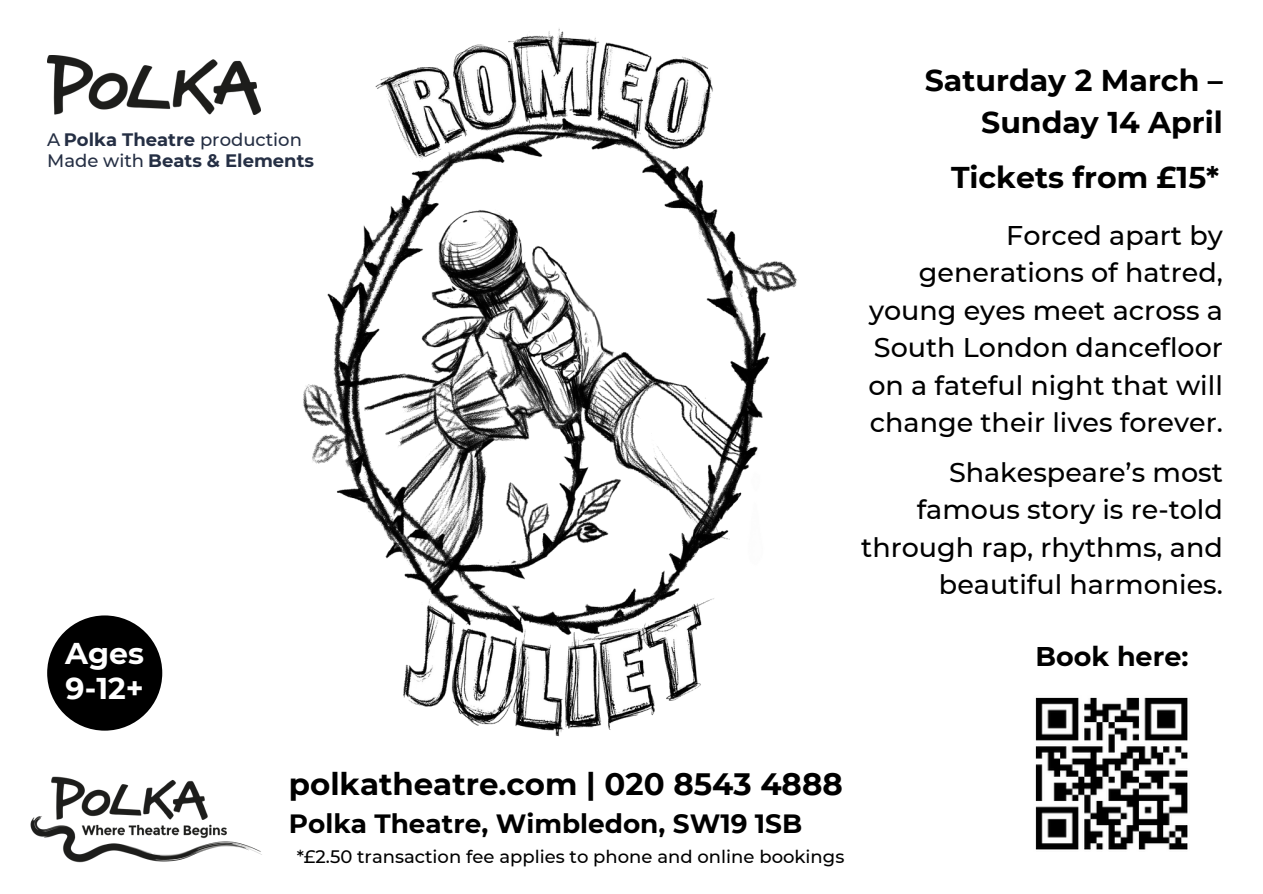
<style>
.page{position:relative;width:1263px;height:894px;background:#fff}
.page>*{position:absolute;margin:0;border:0;box-sizing:border-box;transform-origin:0 0}
.t1{font:700 30.9px "Montserrat";color:#000}
.t2{font:700 30px/41.7px "Montserrat";color:#000;text-align:right}
.t3{font:700 30px/34.8px "Montserrat";color:#fff}
.t4{font:500 27px/37.5px "Montserrat";color:#000;text-align:right}
.t5{font:700 27px "Montserrat";color:#000}
.t6{font:700 26.4px "Montserrat";color:#000}
.t7{font:500 18px "Montserrat";color:#000}
.t8{font:700 18px "Montserrat";color:#252f44}
.s1{font-weight:500}
</style>
<div class="page">
<img style="left:30px;top:776px;width:232px;height:87px">
<div style="left:47px;top:615px;width:115px;height:115px;background:#000;border-radius:50%"></div>
<img style="left:47px;top:56px;width:170px;height:58px">
<img style="left:217px;top:28px;width:581px;height:811px">
<img style="left:1035px;top:697px;width:153px;height:153px">
<h1 class="t8" style="left:47px;top:128px;width:256px"><span class="s1">A</span> Polka Theatre <span class="s1">production</span></h1>
<h2 class="t8" style="left:47px;top:150px;width:268px"><span class="s1">Made with</span> Beats &amp; Elements</h2>
<p class="t3" style="left:65px;top:635px;width:80px">Ages<br>9-12+</p>
<h2 class="t2" style="left:925px;top:60px;width:300px">Saturday 2 March –<br>Sunday 14 April</h2>
<h1 class="t2" style="left:951px;top:156px;width:270px">Tickets from £15*</h1>
<p class="t4" style="left:868px;top:216px;width:356px">Forced apart by generations of hatred, young eyes meet across a<br>South London dancefloor on a fateful night that will change their lives forever.</p>
<h1 class="t4" style="left:861px;top:453px;width:363px">Shakespeare’s most famous story is re-told through rap, rhythms, and beautiful harmonies.</h1>
<h2 class="t5" style="left:1035px;top:639px;width:154px">Book here:</h2>
<h1 class="t1" style="left:289px;top:765px;width:555px">polkatheatre.com | 020 8543 4888</h1>
<h2 class="t6" style="left:289px;top:807px;width:515px">Polka Theatre, Wimbledon, SW19 1SB</h2>
<p class="t7" style="left:297px;top:845px;width:549px">*£2.50 transaction fee applies to phone and online bookings</p>
</div>
